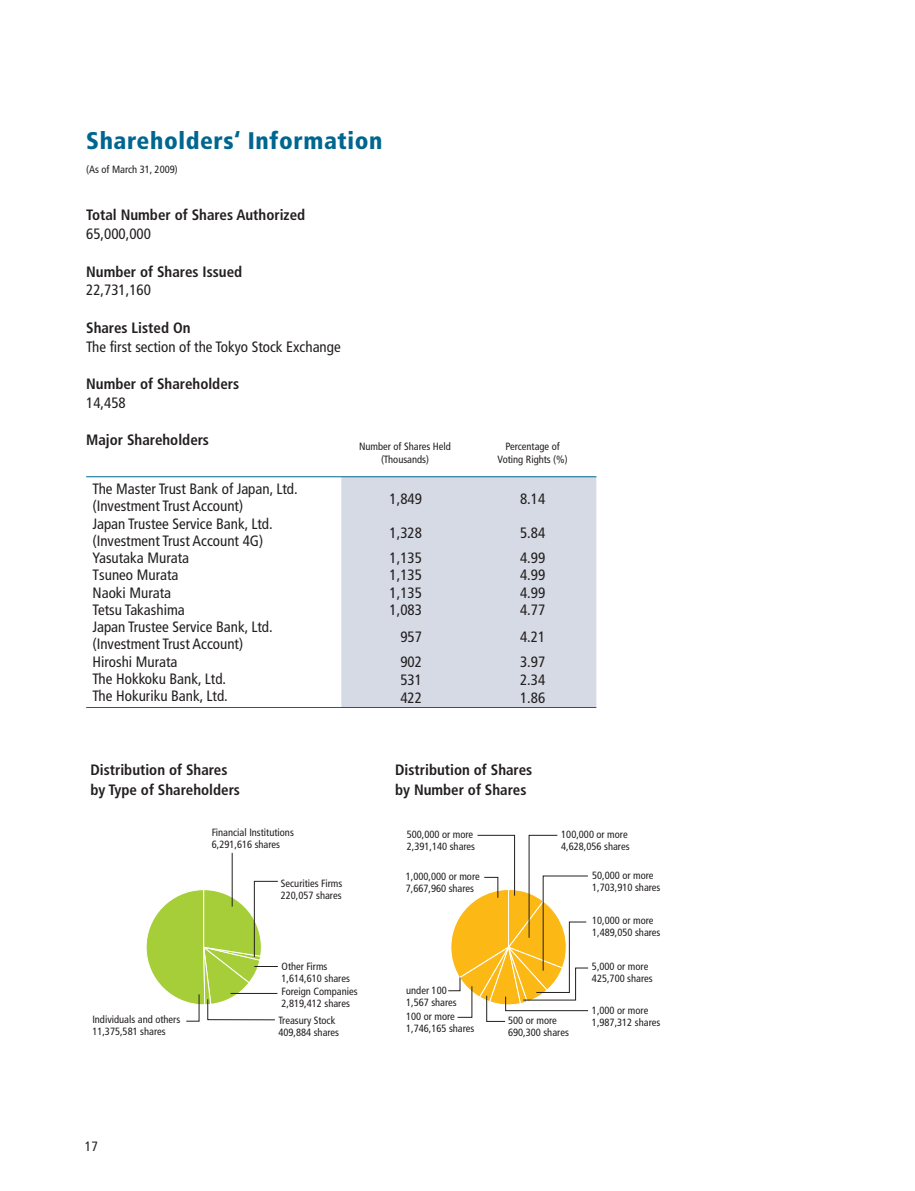
<style>
.page{position:relative;width:915px;height:1191px;background:#fff}
.page>*{position:absolute;margin:0;border:0;box-sizing:border-box;transform-origin:0 0}
.t1{font:900 condensed 24px "Frutiger";letter-spacing:.025em;color:#01668f}
.t2{font:condensed 15px/17.2px "Frutiger";color:#231f20}
.t3{font:700 condensed 15px/20.2px "Frutiger";color:#231f20}
.t4{font:condensed 13.5px "Frutiger";color:#231f20}
.t5{font:condensed 10.5px/12px "Frutiger";color:#231f20}
</style>
<div class="page">
<hr style="left:232px;top:853px;width:1px;height:53px;background:#231f20">
<svg style="left:146px;top:881px;width:132px;height:140px"></svg>
<svg style="left:448px;top:835px;width:140px;height:186px"></svg>
<div style="left:341px;top:477px;width:255px;height:230px;background:#d5dae4"></div>
<hr style="left:86px;top:476px;width:510px;height:1px;background:#01668f">
<hr style="left:86px;top:707px;width:510px;height:1px;background:#01668f">
<h1 class="t1" style="left:86px;top:131px;width:298px">Shareholders‘ Information</h1>
<p class="t5" style="left:86px;top:164px;width:93px">(As of March 31, 2009)</p>
<h2 class="t3" style="left:86px;top:206px;width:220px">Total Number of Shares Authorized</h2>
<h2 class="t2" style="left:86px;top:226px;width:66px">65,000,000</h2>
<h2 class="t3" style="left:86px;top:262px;width:157px">Number of Shares Issued</h2>
<h2 class="t2" style="left:86px;top:283px;width:66px">22,731,160</h2>
<h2 class="t3" style="left:86px;top:319px;width:106px">Shares Listed On</h2>
<h2 class="t2" style="left:86px;top:339px;width:256px">The first section of the Tokyo Stock Exchange</h2>
<h2 class="t3" style="left:86px;top:375px;width:154px">Number of Shareholders</h2>
<h2 class="t2" style="left:86px;top:395px;width:41px">14,458</h2>
<h2 class="t3" style="left:86px;top:431px;width:124px">Major Shareholders</h2>
<p class="t5" style="left:359px;top:440px;width:93px;line-height:13.5px;text-align:center">Number of Shares Held (Thousands)</p>
<p class="t5" style="left:497px;top:440px;width:72px;line-height:13.5px;text-align:center">Percentage of<br>Voting Rights (%)</p>
<h2 class="t2" style="left:92px;top:481px;width:207px">The Master Trust Bank of Japan, Ltd. (Investment Trust Account)</h2>
<h2 class="t2" style="left:389px;top:491px;width:34px">1,849</h2>
<h2 class="t2" style="left:520px;top:491px;width:27px">8.14</h2>
<h2 class="t2" style="left:92px;top:516px;width:182px">Japan Trustee Service Bank, Ltd. (Investment Trust Account 4G)</h2>
<h2 class="t2" style="left:389px;top:525px;width:34px">1,328</h2>
<h2 class="t2" style="left:520px;top:525px;width:27px">5.84</h2>
<h2 class="t2" style="left:92px;top:550px;width:98px">Yasutaka Murata</h2>
<h2 class="t2" style="left:389px;top:550px;width:34px">1,135</h2>
<h2 class="t2" style="left:520px;top:550px;width:27px">4.99</h2>
<h2 class="t2" style="left:92px;top:567px;width:87px">Tsuneo Murata</h2>
<h2 class="t2" style="left:389px;top:567px;width:34px">1,135</h2>
<h2 class="t2" style="left:520px;top:567px;width:27px">4.99</h2>
<h2 class="t2" style="left:92px;top:585px;width:80px">Naoki Murata</h2>
<h2 class="t2" style="left:389px;top:585px;width:34px">1,135</h2>
<h2 class="t2" style="left:520px;top:585px;width:27px">4.99</h2>
<h2 class="t2" style="left:92px;top:602px;width:94px">Tetsu Takashima</h2>
<h2 class="t2" style="left:389px;top:602px;width:34px">1,083</h2>
<h2 class="t2" style="left:520px;top:602px;width:27px">4.77</h2>
<h2 class="t2" style="left:92px;top:619px;width:182px">Japan Trustee Service Bank, Ltd. (Investment Trust Account)</h2>
<h2 class="t2" style="left:400px;top:629px;width:23px">957</h2>
<h2 class="t2" style="left:520px;top:629px;width:27px">4.21</h2>
<h2 class="t2" style="left:92px;top:654px;width:86px">Hiroshi Murata</h2>
<h2 class="t2" style="left:400px;top:654px;width:23px">902</h2>
<h2 class="t2" style="left:520px;top:654px;width:27px">3.97</h2>
<h2 class="t2" style="left:92px;top:671px;width:135px">The Hokkoku Bank, Ltd.</h2>
<h2 class="t2" style="left:400px;top:672px;width:23px">531</h2>
<h2 class="t2" style="left:520px;top:672px;width:27px">2.34</h2>
<h2 class="t2" style="left:92px;top:688px;width:137px">The Hokuriku Bank, Ltd.</h2>
<h2 class="t2" style="left:400px;top:690px;width:23px">422</h2>
<h2 class="t2" style="left:520px;top:690px;width:27px">1.86</h2>
<h2 class="t3" style="left:90px;top:760px;width:151px">Distribution of Shares by Type of Shareholders</h2>
<h2 class="t3" style="left:395px;top:760px;width:139px">Distribution of Shares by Number of Shares</h2>
<p class="t5" style="left:406px;top:829px;width:70px">500,000 or more<br>2,391,140 shares</p>
<p class="t5" style="left:212px;top:827px;width:84px">Financial Institutions<br>6,291,616 shares</p>
<p class="t5" style="left:561px;top:829px;width:70px">100,000 or more<br>4,628,056 shares</p>
<p class="t5" style="left:592px;top:870px;width:70px">50,000 or more<br>1,703,910 shares</p>
<p class="t5" style="left:592px;top:915px;width:70px">10,000 or more<br>1,489,050 shares</p>
<p class="t5" style="left:591px;top:961px;width:62px">5,000 or more<br>425,700 shares</p>
<p class="t5" style="left:591px;top:1005px;width:58px">1,000 or more</p>
<p class="t5" style="left:405px;top:871px;width:75px">1,000,000 or more<br>7,667,960 shares</p>
<p class="t5" style="left:281px;top:877px;width:63px">Securities Firms<br>220,057 shares</p>
<p class="t5" style="left:281px;top:960px;width:70px">Other Firms<br>1,614,610 shares</p>
<p class="t5" style="left:281px;top:986px;width:78px">Foreign Companies<br>2,819,412 shares</p>
<p class="t5" style="left:278px;top:1014px;width:62px">Treasury Stock<br>409,884 shares</p>
<p class="t5" style="left:406px;top:985px;width:52px">under 100<br>1,567 shares</p>
<p class="t5" style="left:406px;top:1011px;width:70px">100 or more<br>1,746,165 shares</p>
<p class="t5" style="left:92px;top:1014px;width:89px">Individuals and others<br>11,375,581 shares</p>
<p class="t5" style="left:508px;top:1015px;width:50px">500 or more</p>
<p class="t5" style="left:591px;top:1017px;width:70px">1,987,312 shares</p>
<p class="t5" style="left:508px;top:1027px;width:62px">690,300 shares</p>
<p class="t4" style="left:85px;top:1140px;width:14px">17</p>
</div>
